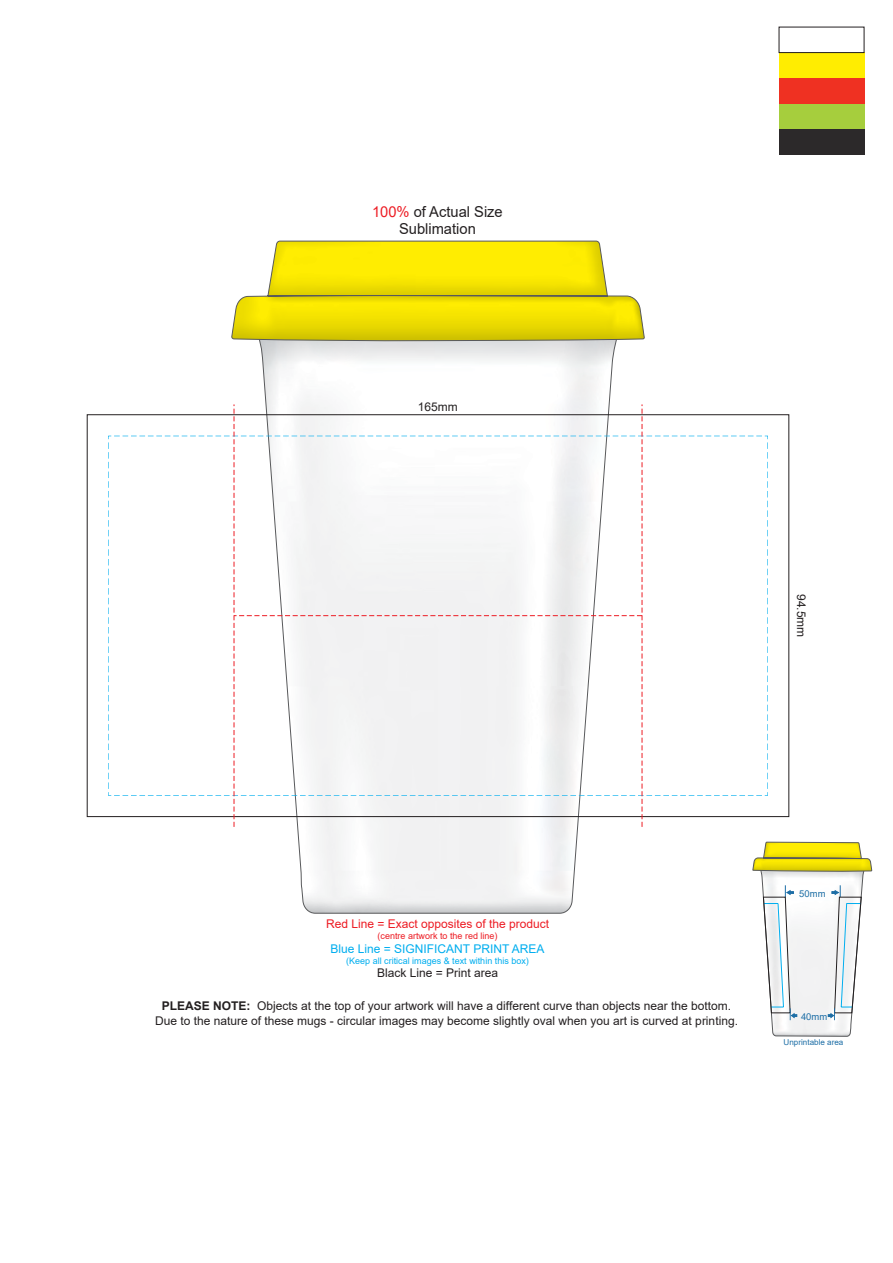
<style>
.page{position:relative;width:893px;height:1263px;background:#fff}
.page>*{position:absolute;margin:0;border:0;box-sizing:border-box;transform-origin:0 0}
.t1{font:15px/16.8px "Arial";color:#231f20;text-align:center}
.t2{font:12px/14.9px "Arial";color:#231f20;text-align:center}
.t3{font:12px "Arial";color:#ed1c24}
.t4{font:12px "Arial";color:#00aeef}
.t5{font:9.45px "Arial";color:#1d6ea6}
.t6{font:9px "Arial";color:#00aeef}
.t7{font:9px "Arial";color:#ed1c24}
.t8{font:8.1px "Arial";color:#1d6ea6}
.s1{color:#ed1c24}
.s2{font-weight:700}
</style>
<div class="page">
<div style="left:779px;top:53px;width:85px;height:25px;background:#ffed01"></div>
<div style="left:779px;top:78px;width:85px;height:26px;background:#ef3122"></div>
<div style="left:779px;top:104px;width:85px;height:25px;background:#a6ce3d"></div>
<div style="left:779px;top:129px;width:85px;height:26px;background:#2c292a"></div>
<div style="left:779px;top:27px;width:85px;height:26px;background:#fff;border:1px solid #231f20"></div>
<svg style="left:753px;top:842px;width:119px;height:195px"></svg>
<svg style="left:259px;top:342px;width:358px;height:572px"></svg>
<svg style="left:232px;top:240px;width:413px;height:102px;background:#eddf25"></svg>
<svg style="left:108px;top:436px;width:660px;height:360px"></svg>
<svg style="left:234px;top:404px;width:409px;height:423px"></svg>
<p class="t1" style="left:372px;top:204px;width:132px"><span class="s1">100%</span> of Actual Size<br>Sublimation</p>
<p class="t2" style="left:418px;top:399px;width:42px">165mm</p>
<p class="t2" style="left:809px;top:594px;width:45px;rotate:90deg">94.5mm</p>
<p class="t3" style="left:326px;top:916px;width:225px">Red Line = Exact opposites of the product</p>
<p class="t7" style="left:378px;top:930px;width:122px">(centre artwork to the red line)</p>
<p class="t4" style="left:331px;top:940px;width:215px">Blue Line = SIGNIFICANT PRINT AREA</p>
<p class="t6" style="left:346px;top:954px;width:184px">(Keep all critical images &amp; text within this box)</p>
<p class="t2" style="left:377px;top:965px;width:123px">Black Line = Print area</p>
<p class="t2" style="left:155px;top:998px;width:584px"><span class="s2">PLEASE NOTE:</span> Objects at the top of your artwork will have a different curve than objects near the bottom.<br>Due to the nature of these mugs - circular images may become slightly oval when you art is curved at printing.</p>
<p class="t5" style="left:799px;top:887px;width:28px">50mm</p>
<p class="t5" style="left:801px;top:1010px;width:28px">40mm</p>
<p class="t8" style="left:784px;top:1037px;width:61px">Unprintable area</p>
</div>
